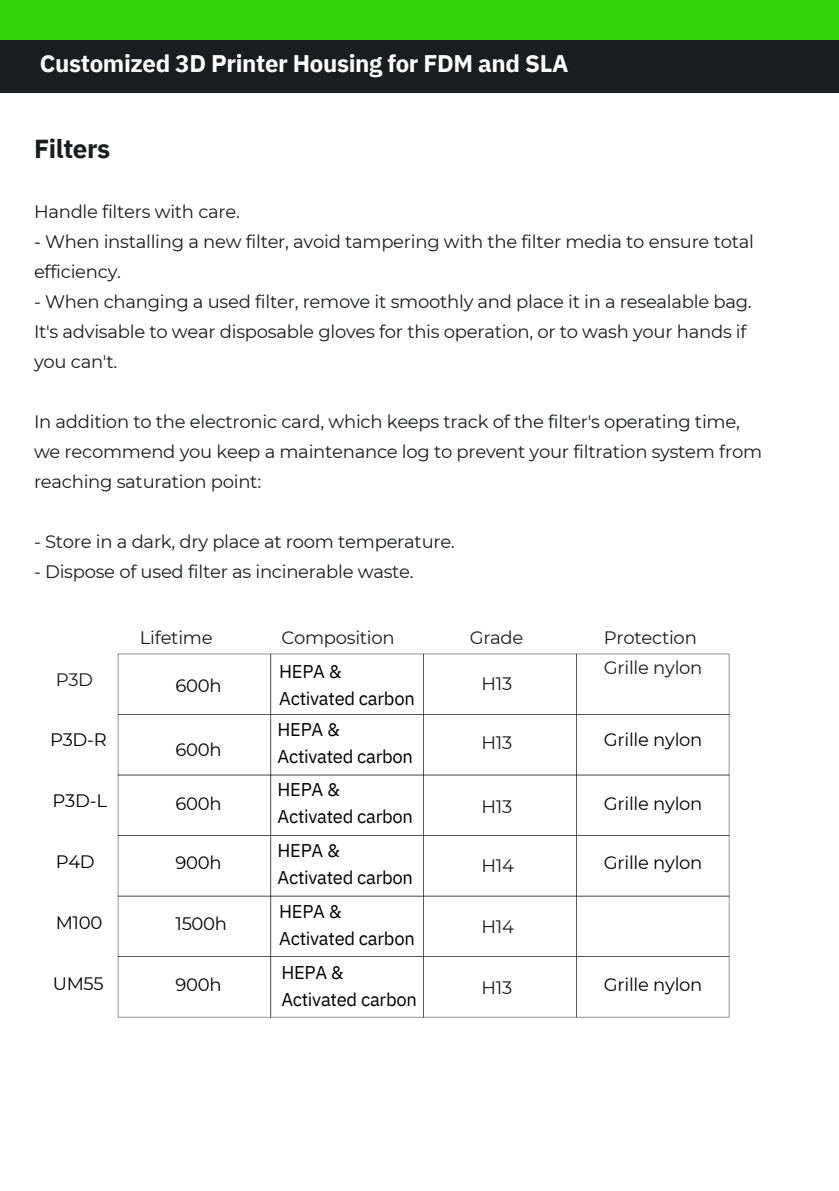
<style>
.page{position:relative;width:839px;height:1191px;background:#fff}
.page>*{position:absolute;margin:0;border:0;box-sizing:border-box;transform-origin:0 0}
.t1{font:700 26px "IBM Plex Sans";letter-spacing:-.015em;color:#191d1f}
.t2{font:700 24px "IBM Plex Sans";letter-spacing:-.015em;color:#fff}
.t3{font:18.4px "IBM Plex Sans";letter-spacing:-.015em;color:#000}
.t4{font:18px/30px "Montserrat";letter-spacing:-.015em;color:#191d1f}
.t5{font:18px "Montserrat";letter-spacing:-.015em;color:#000}
</style>
<div class="page">
<svg style="left:118px;top:654px;width:611px;height:363px"></svg>
<div style="left:0;top:39px;width:838px;height:53px;background:#191d1f"></div>
<div style="left:0;top:0;width:838px;height:39px;background:#34d308"></div>
<p class="t2" style="left:40px;top:47px;width:530px">Customized 3D Printer Housing for FDM and SLA</p>
<p class="t2" style="left:34px;top:53px;width:488px">CAISSON D’IMPRIMANTE 3D - SUR MESURE</p>
<h2 class="t1" style="left:34px;top:132px;width:78px">Filters</h2>
<p class="t4" style="left:34px;top:197px;width:207px">Handle filters with care.</p>
<p class="t4" style="left:34px;top:227px;width:721px">- When installing a new filter, avoid tampering with the filter media to ensure total efficiency.</p>
<p class="t4" style="left:34px;top:287px;width:719px">- When changing a used filter, remove it smoothly and place it in a resealable bag.<br>It's advisable to wear disposable gloves for this operation, or to wash your hands if you can't.</p>
<p class="t4" style="left:34px;top:407px;width:729px">In addition to the electronic card, which keeps track of the filter's operating time, we recommend you keep a maintenance log to prevent your filtration system from reaching saturation point:</p>
<p class="t4" style="left:34px;top:527px;width:422px">- Store in a dark, dry place at room temperature.</p>
<p class="t4" style="left:34px;top:557px;width:381px">- Dispose of used filter as incinerable waste.</p>
<h2 class="t4" style="left:56px;top:665px;width:39px">P3D</h2>
<h3 class="t4" style="left:140px;top:622px;width:74px">Lifetime</h3>
<p class="t5" style="left:175px;top:675px;width:48px">600h</p>
<p class="t4" style="left:281px;top:622px;width:115px">Composition</p>
<h3 class="t3" style="left:279px;top:659px;width:64px">HEPA &amp;</h3>
<h3 class="t3" style="left:279px;top:686px;width:137px">Activated carbon</h3>
<p class="t4" style="left:469px;top:622px;width:55px">Grade</p>
<p class="t4" style="left:481px;top:669px;width:32px">H13</p>
<p class="t5" style="left:50px;top:729px;width:58px">P3D-R</p>
<h1 class="t5" style="left:53px;top:790px;width:56px">P3D-L</h1>
<p class="t5" style="left:56px;top:851px;width:41px">P4D</p>
<p class="t5" style="left:56px;top:912px;width:48px">M100</p>
<p class="t5" style="left:53px;top:973px;width:53px">UM55</p>
<h3 class="t5" style="left:175px;top:738px;width:48px">600h</h3>
<p class="t5" style="left:175px;top:793px;width:48px">600h</p>
<p class="t5" style="left:175px;top:852px;width:48px">900h</p>
<h3 class="t5" style="left:175px;top:913px;width:53px">1500h</h3>
<h3 class="t5" style="left:175px;top:973px;width:48px">900h</h3>
<h3 class="t3" style="left:277px;top:717px;width:64px">HEPA &amp;</h3>
<h3 class="t3" style="left:277px;top:744px;width:137px">Activated carbon</h3>
<h3 class="t3" style="left:277px;top:777px;width:64px">HEPA &amp;</h3>
<h3 class="t3" style="left:277px;top:804px;width:137px">Activated carbon</h3>
<h3 class="t3" style="left:277px;top:838px;width:64px">HEPA &amp;</h3>
<p class="t3" style="left:277px;top:865px;width:137px">Activated carbon</p>
<p class="t3" style="left:279px;top:899px;width:64px">HEPA &amp;</p>
<p class="t3" style="left:279px;top:926px;width:137px">Activated carbon</p>
<p class="t3" style="left:281px;top:960px;width:64px">HEPA &amp;</p>
<p class="t3" style="left:281px;top:987px;width:137px">Activated carbon</p>
<p class="t4" style="left:481px;top:728px;width:32px">H13</p>
<h3 class="t4" style="left:481px;top:792px;width:32px">H13</h3>
<p class="t4" style="left:481px;top:851px;width:34px">H14</p>
<p class="t4" style="left:481px;top:911px;width:34px">H14</p>
<p class="t4" style="left:481px;top:972px;width:32px">H13</p>
<p class="t4" style="left:604px;top:622px;width:100px">Protection<br>Grille nylon</p>
<p class="t5" style="left:604px;top:729px;width:100px">Grille nylon</p>
<p class="t5" style="left:604px;top:793px;width:100px">Grille nylon</p>
<p class="t5" style="left:604px;top:852px;width:100px">Grille nylon</p>
<p class="t5" style="left:604px;top:974px;width:100px">Grille nylon</p>
</div>
